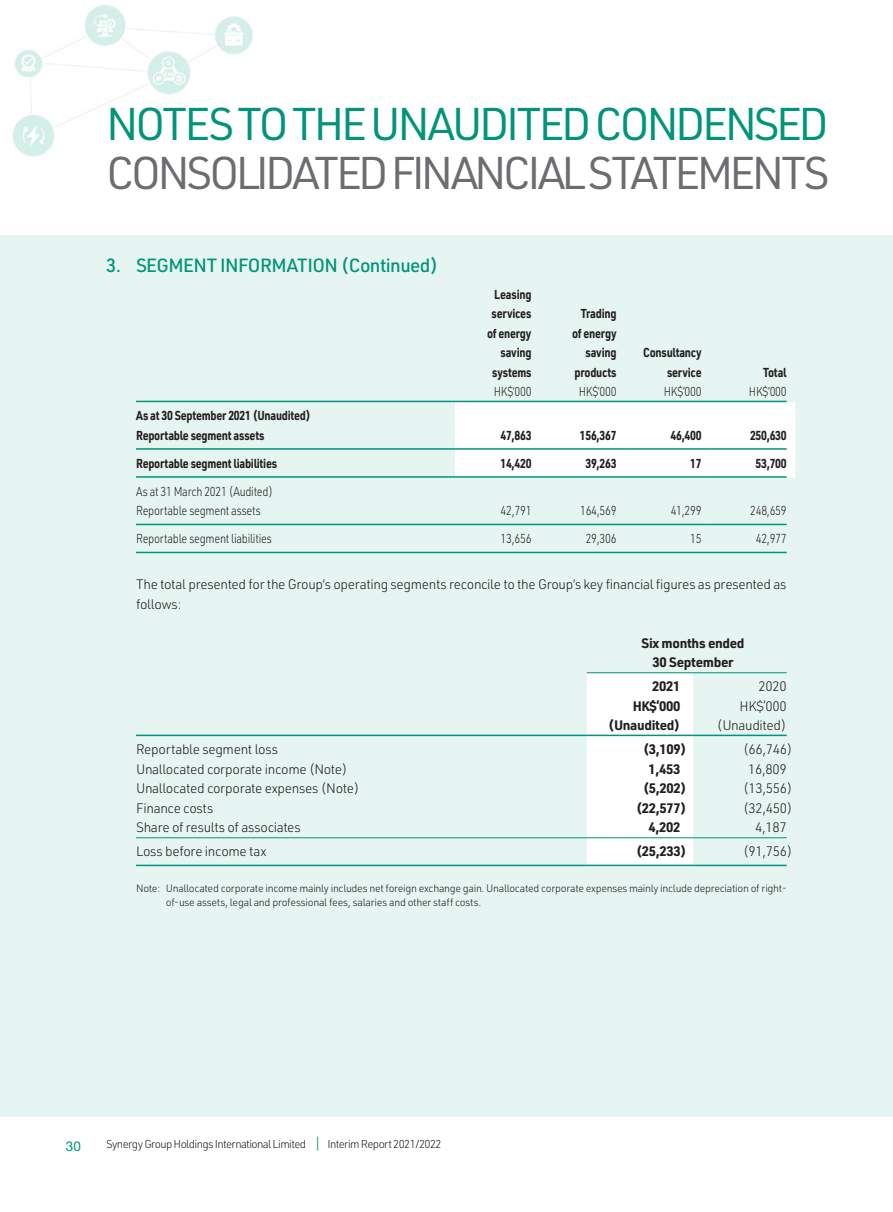
<style>
.page{position:relative;width:893px;height:1212px;background:#fff}
.page>*{position:absolute;margin:0;border:0;box-sizing:border-box;transform-origin:0 0}
.t1{font:45px "URWDIN";letter-spacing:-.085em;color:#6c6d70}
.t2{font:45px "URWDIN";letter-spacing:-.08em;color:#009479}
.Heading_1{font:500 18.75px "URWDIN";letter-spacing:-.03em;color:#009479}
.Body_Text{font:300 13.5px/19.5px "URWDIN";letter-spacing:-.025em;color:#231f20}
.Body_Text-2{font:700 13.5px "URWDIN";letter-spacing:-.025em;color:#231f20}
.t3{font:13.5px "Helvetica Neue LT Std";color:#009479}
.Body_Text-3{font:700 12.75px "URWDIN";letter-spacing:-.025em;color:#231f20;scale:.85 1}
.Body_Text-4{font:300 12.75px "URWDIN";letter-spacing:-.025em;color:#231f20;scale:.85 1}
.t4{font:300 11.25px "URWDIN";letter-spacing:-.055em;color:#231f20}
.Notes{font:300 10.5px/14.2px "URWDIN";letter-spacing:-.025em;color:#231f20}
.s1{font-size:15.75px;color:#009479}
</style>
<div class="page">
<img style="left:13px;top:5px;width:240px;height:152px">
<div style="left:0;top:235px;width:893px;height:881px;background:#e6f5f1"></div>
<div style="left:455px;top:402px;width:340px;height:76px;background:#fff"></div>
<hr style="left:136px;top:401px;width:319px;height:1px;background:#009479">
<hr style="left:455px;top:401px;width:85px;height:1px;background:#009479">
<hr style="left:540px;top:401px;width:85px;height:1px;background:#009479">
<hr style="left:625px;top:401px;width:85px;height:1px;background:#009479">
<hr style="left:710px;top:401px;width:77px;height:1px;background:#009479">
<hr style="left:136px;top:448px;width:319px;height:2px;background:#009479">
<hr style="left:455px;top:448px;width:85px;height:2px;background:#009479">
<hr style="left:540px;top:448px;width:85px;height:2px;background:#009479">
<hr style="left:625px;top:448px;width:85px;height:2px;background:#009479">
<hr style="left:710px;top:448px;width:77px;height:2px;background:#009479">
<hr style="left:136px;top:476px;width:319px;height:2px;background:#009479">
<hr style="left:455px;top:476px;width:85px;height:2px;background:#009479">
<hr style="left:540px;top:476px;width:85px;height:2px;background:#009479">
<hr style="left:625px;top:476px;width:85px;height:2px;background:#009479">
<hr style="left:710px;top:476px;width:77px;height:2px;background:#009479">
<hr style="left:136px;top:524px;width:319px;height:1px;background:#009479">
<hr style="left:455px;top:524px;width:85px;height:1px;background:#009479">
<hr style="left:540px;top:524px;width:85px;height:1px;background:#009479">
<hr style="left:625px;top:524px;width:85px;height:1px;background:#009479">
<hr style="left:710px;top:524px;width:77px;height:1px;background:#009479">
<hr style="left:136px;top:552px;width:319px;height:1px;background:#009479">
<hr style="left:455px;top:552px;width:85px;height:1px;background:#009479">
<hr style="left:540px;top:552px;width:85px;height:1px;background:#009479">
<hr style="left:625px;top:552px;width:85px;height:1px;background:#009479">
<hr style="left:710px;top:552px;width:77px;height:1px;background:#009479">
<div style="left:587px;top:673px;width:106px;height:192px;background:#fff"></div>
<hr style="left:587px;top:672px;width:200px;height:1px;background:#009479">
<hr style="left:136px;top:735px;width:451px;height:1px;background:#009479">
<hr style="left:587px;top:735px;width:106px;height:1px;background:#009479">
<hr style="left:693px;top:735px;width:94px;height:1px;background:#009479">
<hr style="left:136px;top:837px;width:451px;height:1px;background:#009479">
<hr style="left:587px;top:837px;width:106px;height:1px;background:#009479">
<hr style="left:693px;top:837px;width:94px;height:1px;background:#009479">
<hr style="left:136px;top:865px;width:451px;height:1px;background:#009479">
<hr style="left:587px;top:865px;width:106px;height:1px;background:#009479">
<hr style="left:693px;top:865px;width:94px;height:1px;background:#009479">
<h1 class="t2" style="left:106px;top:94px;width:724px">NOTES TO THE UNAUDITED CONDENSED</h1>
<h1 class="t1" style="left:106px;top:143px;width:725px">CONSOLIDATED FINANCIAL STATEMENTS</h1>
<p class="Heading_1" style="left:106px;top:252px;width:334px">3. SEGMENT INFORMATION (Continued)</p>
<p class="Body_Text-3" style="left:494px;top:285px;width:45px">Leasing</p>
<p class="Body_Text-3" style="left:492px;top:305px;width:48px">services</p>
<p class="Body_Text-3" style="left:487px;top:324px;width:54px">of energy</p>
<p class="Body_Text-3" style="left:501px;top:344px;width:38px">saving</p>
<p class="Body_Text-3" style="left:492px;top:363px;width:48px">systems</p>
<p class="Body_Text-3" style="left:581px;top:305px;width:43px">Trading</p>
<p class="Body_Text-3" style="left:572px;top:324px;width:54px">of energy</p>
<p class="Body_Text-3" style="left:586px;top:344px;width:38px">saving</p>
<p class="Body_Text-3" style="left:575px;top:363px;width:51px">products</p>
<p class="Body_Text-3" style="left:643px;top:344px;width:70px">Consultancy</p>
<p class="Body_Text-3" style="left:667px;top:363px;width:42px">service</p>
<p class="Body_Text-3" style="left:763px;top:363px;width:29px">Total</p>
<p class="Body_Text-4" style="left:494px;top:383px;width:46px">HK$’000</p>
<p class="Body_Text-4" style="left:579px;top:383px;width:46px">HK$’000</p>
<p class="Body_Text-4" style="left:664px;top:383px;width:46px">HK$’000</p>
<p class="Body_Text-4" style="left:749px;top:383px;width:46px">HK$’000</p>
<p class="Body_Text-3" style="left:136px;top:407px;width:207px">As at 30 September 2021 (Unaudited)</p>
<p class="Body_Text-3" style="left:136px;top:426px;width:153px">Reportable segment assets</p>
<p class="Body_Text-3" style="left:500px;top:426px;width:38px">47,863</p>
<p class="Body_Text-3" style="left:580px;top:426px;width:45px">156,367</p>
<p class="Body_Text-3" style="left:670px;top:426px;width:38px">46,400</p>
<p class="Body_Text-3" style="left:750px;top:426px;width:45px">250,630</p>
<p class="Body_Text-3" style="left:136px;top:454px;width:168px">Reportable segment liabilities</p>
<p class="Body_Text-3" style="left:500px;top:454px;width:38px">14,420</p>
<p class="Body_Text-3" style="left:585px;top:454px;width:38px">39,263</p>
<p class="Body_Text-3" style="left:690px;top:454px;width:15px">17</p>
<p class="Body_Text-3" style="left:756px;top:454px;width:38px">53,700</p>
<p class="Body_Text-4" style="left:136px;top:483px;width:163px">As at 31 March 2021 (Audited)</p>
<p class="Body_Text-4" style="left:136px;top:502px;width:148px">Reportable segment assets</p>
<p class="Body_Text-4" style="left:501px;top:502px;width:38px">42,791</p>
<p class="Body_Text-4" style="left:580px;top:502px;width:44px">164,569</p>
<p class="Body_Text-4" style="left:671px;top:502px;width:38px">41,299</p>
<p class="Body_Text-4" style="left:750px;top:502px;width:44px">248,659</p>
<p class="Body_Text-4" style="left:136px;top:530px;width:161px">Reportable segment liabilities</p>
<p class="Body_Text-4" style="left:501px;top:530px;width:38px">13,656</p>
<p class="Body_Text-4" style="left:586px;top:530px;width:38px">29,306</p>
<p class="Body_Text-4" style="left:690px;top:530px;width:15px">15</p>
<p class="Body_Text-4" style="left:756px;top:530px;width:38px">42,977</p>
<p class="Body_Text" style="left:136px;top:574px;width:652px">The total presented for the Group’s operating segments reconcile to the Group’s key financial figures as presented as follows:</p>
<p class="Body_Text-2" style="left:642px;top:633px;width:105px">Six months ended</p>
<p class="Body_Text-2" style="left:653px;top:653px;width:82px">30 September</p>
<p class="Body_Text-2" style="left:652px;top:677px;width:30px">2021</p>
<p class="Body_Text" style="left:758px;top:676px;width:30px">2020</p>
<p class="Body_Text-2" style="left:633px;top:696px;width:49px">HK$’000</p>
<p class="Body_Text" style="left:740px;top:695px;width:49px">HK$’000</p>
<p class="Body_Text-2" style="left:608px;top:716px;width:74px">(Unaudited)</p>
<p class="Body_Text" style="left:717px;top:715px;width:71px">(Unaudited)</p>
<p class="Body_Text" style="left:136px;top:739px;width:143px">Reportable segment loss</p>
<p class="Body_Text-2" style="left:643px;top:740px;width:45px">(3,109)</p>
<p class="Body_Text" style="left:743px;top:739px;width:51px">(66,746)</p>
<p class="Body_Text" style="left:136px;top:758px;width:213px">Unallocated corporate income (Note)</p>
<p class="Body_Text-2" style="left:649px;top:759px;width:33px">1,453</p>
<p class="Body_Text" style="left:748px;top:758px;width:40px">16,809</p>
<p class="Body_Text" style="left:136px;top:778px;width:225px">Unallocated corporate expenses (Note)</p>
<p class="Body_Text-2" style="left:643px;top:779px;width:45px">(5,202)</p>
<p class="Body_Text" style="left:743px;top:778px;width:51px">(13,556)</p>
<p class="Body_Text" style="left:136px;top:797px;width:79px">Finance costs</p>
<p class="Body_Text-2" style="left:636px;top:798px;width:52px">(22,577)</p>
<p class="Body_Text" style="left:743px;top:797px;width:51px">(32,450)</p>
<p class="Body_Text" style="left:136px;top:817px;width:166px">Share of results of associates</p>
<p class="Body_Text-2" style="left:649px;top:818px;width:33px">4,202</p>
<p class="Body_Text" style="left:755px;top:817px;width:33px">4,187</p>
<p class="Body_Text" style="left:136px;top:841px;width:132px">Loss before income tax</p>
<p class="Body_Text-2" style="left:636px;top:842px;width:52px">(25,233)</p>
<p class="Body_Text" style="left:743px;top:841px;width:51px">(91,756)</p>
<p class="Notes" style="left:166px;top:881px;width:622px;text-indent:-30px">Note: Unallocated corporate income mainly includes net foreign exchange gain. Unallocated corporate expenses mainly include depreciation of right&shy;of-use assets, legal and professional fees, salaries and other staff costs.</p>
<p class="t3" style="left:66px;top:1138px;width:17px">30</p>
<p class="t4" style="left:106px;top:1136px;width:337px">Synergy Group Holdings International Limited <span class="s1">|</span> Interim Report 2021/2022</p>
</div>
